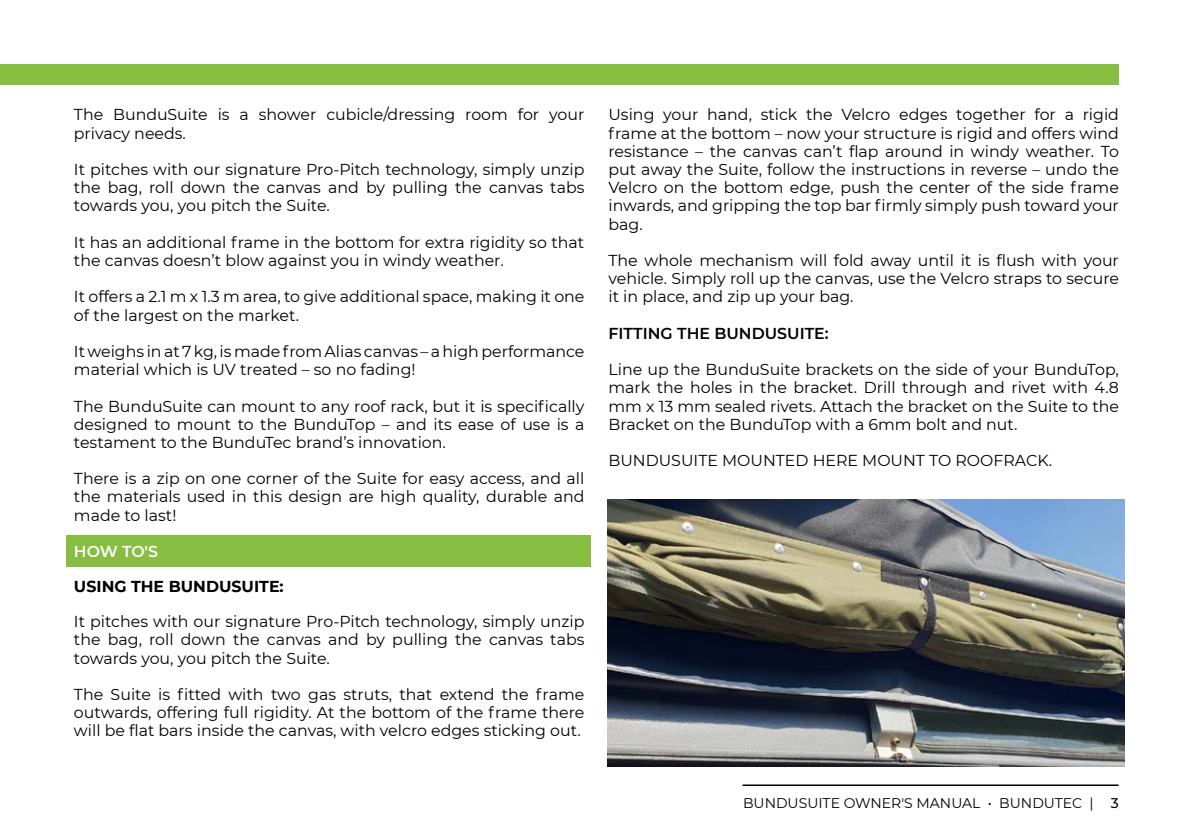
<style>
.page{position:relative;width:1191px;height:840px;background:#fff}
.page>*{position:absolute;margin:0;border:0;box-sizing:border-box;transform-origin:0 0}
.t1{font:15.8px/18.2px "Montserrat";color:#000;text-align:justify}
.t2{font:600 15.8px "Montserrat";color:#000}
.t3{font:700 15.8px "Montserrat";color:#000}
.t4{font:600 15.8px "Montserrat";color:#fff}
.t5{font:14px "Montserrat";color:#000}
.s1{font-weight:500}
</style>
<div class="page">
<hr style="left:742px;top:784px;width:376px;height:1px;background:#000">
<div style="left:66px;top:535px;width:525px;height:31px;background:#87bd40"></div>
<div style="left:0;top:65px;width:1119px;height:20px;background:#87bd40"></div>
<img style="left:607px;top:499px;width:517px;height:267px">
<p class="t1" style="left:74px;top:105px;width:512px">The BunduSuite is a shower cubicle/dressing room for your privacy needs.</p>
<p class="t1" style="left:74px;top:160px;width:512px">It pitches with our signature Pro-Pitch technology, simply unzip the bag, roll down the canvas and by pulling the canvas tabs towards you, you pitch the Suite.</p>
<p class="t1" style="left:74px;top:232px;width:512px">It has an additional frame in the bottom for extra rigidity so that the canvas doesn’t blow against you in windy weather.</p>
<p class="t1" style="left:74px;top:287px;width:512px">It offers a 2.1 m x 1.3 m area, to give additional space, making it one of the largest on the market.</p>
<p class="t1" style="left:74px;top:341px;width:512px">It weighs in at 7 kg, is made from Alias canvas – a high performance material which is UV treated – so no fading!</p>
<p class="t1" style="left:74px;top:396px;width:512px">The BunduSuite can mount to any roof rack, but it is specifically designed to mount to the BunduTop – and its ease of use is a testament to the BunduTec brand’s innovation.</p>
<p class="t1" style="left:74px;top:468px;width:512px">There is a zip on one corner of the Suite for easy access, and all the materials used in this design are high quality, durable and made to last!</p>
<p class="t4" style="left:74px;top:540px;width:85px">HOW TO'S</p>
<p class="t3" style="left:74px;top:574px;width:211px">USING THE BUNDUSUITE:</p>
<p class="t1" style="left:74px;top:611px;width:512px">It pitches with our signature Pro-Pitch technology, simply unzip the bag, roll down the canvas and by pulling the canvas tabs towards you, you pitch the Suite.</p>
<p class="t1" style="left:74px;top:684px;width:512px">The Suite is fitted with two gas struts, that extend the frame outwards, offering full rigidity. At the bottom of the frame there will be flat bars inside the canvas, with velcro edges sticking out.</p>
<p class="t1" style="left:608px;top:105px;width:512px">Using your hand, stick the Velcro edges together for a rigid frame at the bottom – now your structure is rigid and offers wind resistance – the canvas can’t flap around in windy weather. To put away the Suite, follow the instructions in reverse – undo the Velcro on the bottom edge, push the center of the side frame inwards, and gripping the top bar firmly simply push toward your bag.</p>
<p class="t1" style="left:608px;top:250px;width:512px">The whole mechanism will fold away until it is flush with your vehicle. Simply roll up the canvas, use the Velcro straps to secure it in place, and zip up your bag.</p>
<p class="t2" style="left:608px;top:322px;width:222px">FITTING THE BUNDUSUITE:</p>
<p class="t1" style="left:608px;top:359px;width:512px">Line up the BunduSuite brackets on the side of your BunduTop, mark the holes in the bracket. Drill through and rivet with 4.8 mm x 13 mm sealed rivets. Attach the bracket on the Suite to the Bracket on the BunduTop with a 6mm bolt and nut.</p>
<p class="t1" style="left:608px;top:450px;width:445px">BUNDUSUITE MOUNTED HERE MOUNT TO ROOFRACK.</p>
<p class="t5" style="left:743px;top:792px;width:377px">BUNDUSUITE OWNER'S MANUAL • BUNDUTEC | <span class="s1">3</span></p>
</div>
